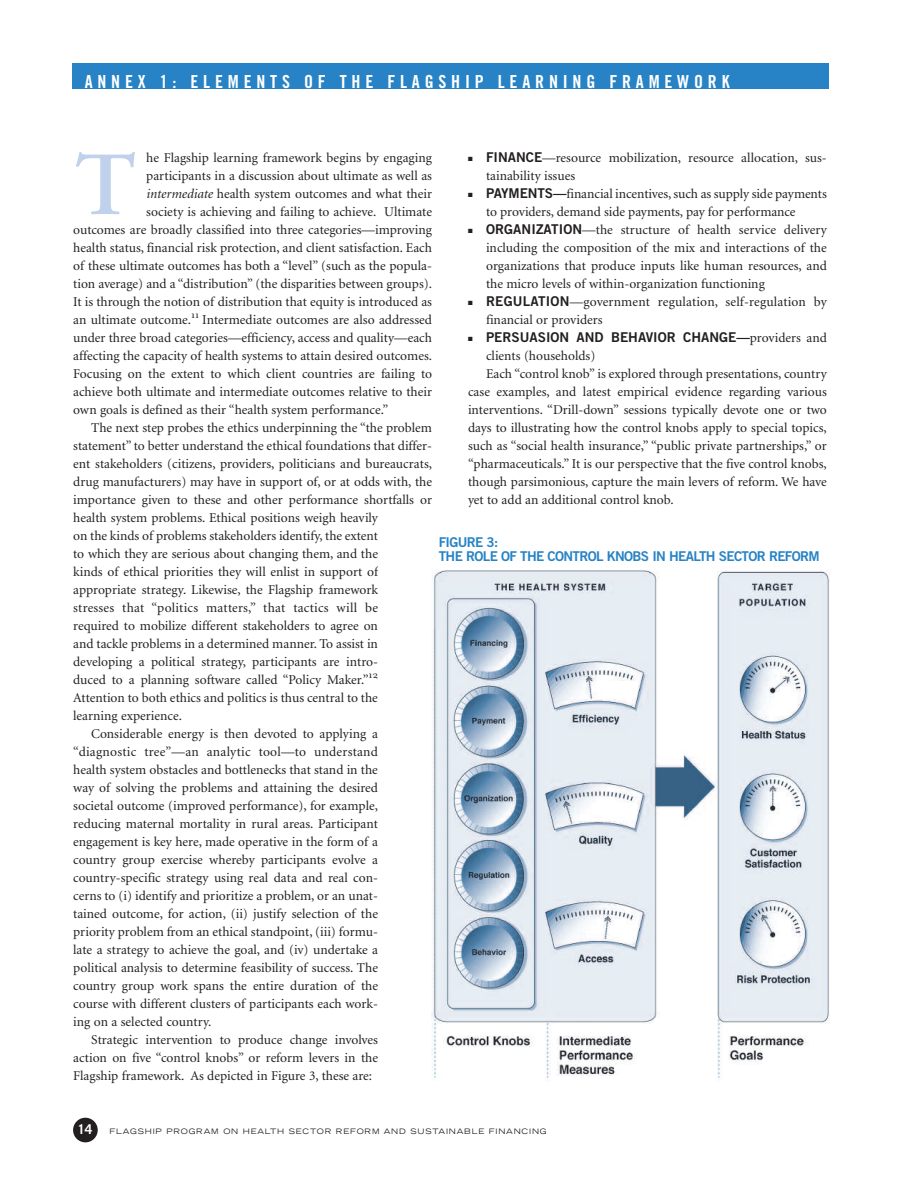
<style>
.page{position:relative;width:918px;height:1188px;background:#fff}
.page>*{position:absolute;margin:0;border:0;box-sizing:border-box;transform-origin:0 0}
.t1{font:90px "Adobe Garamond Semibold Os F";color:#c0d1eb}
.t2{font:18px "Trade Gothic Bold Cond Twenty";letter-spacing:.265em;color:#fff}
.t3{font:13.5px/18px "Minion";color:#231f20}
.t4{font:13.5px "Trade Gothic Bold Two";letter-spacing:-.05em;color:#2783c5}
.t5{font:13.5px "Minion";letter-spacing:.02em;color:#231f20}
.t6{font:13.5px "Trade Gothic Bold Two";color:#231f20}
.t7{font:700 13.5px "Trade Gothic";color:#fff}
.t8{font:expanded 7.5px "Trade Gothic LH";letter-spacing:.11em;color:#231f20}
.s1{font-family:"Trade Gothic Bold Two"}
.s2{font-family:"Minion"}
.s3{font-style:italic}
</style>
<div class="page">
<div style="left:73px;top:1118px;width:25px;height:24px;background:#231f20;border-radius:50%"></div>
<div style="left:72px;top:63px;width:756px;height:25px;background:#2783c5"></div>
<img style="left:431px;top:570px;width:399px;height:509px">
<h2 class="t2" style="left:85px;top:75px;width:647px">ANNEX 1: ELEMENTS OF THE FLAGSHIP LEARNING FRAMEWORK</h2>
<h1 class="t1" style="left:75px;top:150px;width:63px">T</h1>
<p class="t3" style="left:486px;top:150px;width:342px;text-indent:-18px">■ <span class="s1">FINANCE</span>—resource mobilization, resource allocation, sus&shy;tainability issues</p>
<p class="t3" style="left:486px;top:186px;width:342px;text-indent:-18px">■ <span class="s1">PAYMENTS—</span>financial incentives, such as supply side payments to providers, demand side payments, pay for performance</p>
<p class="t3" style="left:486px;top:222px;width:342px;text-align:justify;text-indent:-18px">■ <span class="s1">ORGANIZATION</span>—the structure of health service delivery including the composition of the mix and interactions of the organizations that produce inputs like human resources, and the micro levels of within-organization functioning</p>
<p class="t3" style="left:486px;top:294px;width:342px;text-indent:-18px">■ <span class="s1">REGULATION</span>—government regulation, self-regulation by financial or providers</p>
<p class="t6" style="left:468px;top:332px;width:360px">■ PERSUASION AND BEHAVIOR CHANGE—<span class="s2">providers and</span></p>
<p class="t3" style="left:486px;top:348px;width:111px">clients (households)</p>
<p class="t3" style="left:486px;top:366px;width:342px">Each “control knob” is explored through presentations, country</p>
<p class="t3" style="left:468px;top:384px;width:360px">case examples, and latest empirical evidence regarding various</p>
<p class="t3" style="left:468px;top:402px;width:360px">interventions. “Drill-down” sessions typically devote one or two</p>
<p class="t3" style="left:468px;top:420px;width:360px">days to illustrating how the control knobs apply to special topics,</p>
<p class="t3" style="left:468px;top:438px;width:360px">such as “social health insurance,” “public private partnerships,” or</p>
<p class="t3" style="left:468px;top:456px;width:360px">“pharmaceuticals.” It is our perspective that the five control knobs,</p>
<p class="t3" style="left:468px;top:474px;width:360px">though parsimonious, capture the main levers of reform. We have</p>
<p class="t3" style="left:468px;top:492px;width:207px">yet to add an additional control knob.</p>
<p class="t3" style="left:146px;top:150px;width:287px">he Flagship learning framework begins by engaging</p>
<p class="t3" style="left:146px;top:168px;width:287px">participants in a discussion about ultimate as well as</p>
<p class="t3" style="left:146px;top:186px;width:287px"><span class="s3">intermediate</span> health system outcomes and what their</p>
<p class="t3" style="left:146px;top:204px;width:287px">society is achieving and failing to achieve. Ultimate</p>
<p class="t3" style="left:73px;top:222px;width:360px">outcomes are broadly classified into three categories—improving</p>
<p class="t3" style="left:73px;top:240px;width:360px">health status, financial risk protection, and client satisfaction. Each</p>
<p class="t3" style="left:73px;top:258px;width:360px">of these ultimate outcomes has both a “level” (such as the popula-</p>
<p class="t3" style="left:73px;top:276px;width:360px">tion average) and a “distribution” (the disparities between groups).</p>
<p class="t3" style="left:73px;top:294px;width:360px">It is through the notion of distribution that equity is introduced as</p>
<p class="t3" style="left:73px;top:312px;width:360px">an ultimate outcome.<sup>11</sup> Intermediate outcomes are also addressed</p>
<p class="t3" style="left:73px;top:330px;width:360px">under three broad categories—efficiency, access and quality—each</p>
<p class="t3" style="left:73px;top:348px;width:360px">affecting the capacity of health systems to attain desired outcomes.</p>
<p class="t3" style="left:73px;top:366px;width:360px">Focusing on the extent to which client countries are failing to</p>
<p class="t3" style="left:73px;top:384px;width:360px">achieve both ultimate and intermediate outcomes relative to their</p>
<p class="t3" style="left:73px;top:402px;width:317px">own goals is defined as their “health system performance.”</p>
<p class="t3" style="left:91px;top:420px;width:342px">The next step probes the ethics underpinning the “the problem</p>
<p class="t3" style="left:73px;top:438px;width:360px">statement” to better understand the ethical foundations that differ-</p>
<p class="t3" style="left:73px;top:456px;width:360px">ent stakeholders (citizens, providers, politicians and bureaucrats,</p>
<p class="t3" style="left:73px;top:474px;width:360px">drug manufacturers) may have in support of, or at odds with, the</p>
<p class="t3" style="left:73px;top:492px;width:360px">importance given to these and other performance shortfalls or</p>
<p class="t3" style="left:73px;top:510px;width:306px">health system problems. Ethical positions weigh heavily</p>
<p class="t3" style="left:73px;top:528px;width:306px">on the kinds of problems stakeholders identify, the extent</p>
<p class="t3" style="left:73px;top:546px;width:306px">to which they are serious about changing them, and the</p>
<p class="t3" style="left:73px;top:564px;width:306px">kinds of ethical priorities they will enlist in support of</p>
<p class="t3" style="left:73px;top:582px;width:306px">appropriate strategy. Likewise, the Flagship framework</p>
<p class="t3" style="left:73px;top:600px;width:306px">stresses that “politics matters,” that tactics will be</p>
<p class="t3" style="left:73px;top:618px;width:306px">required to mobilize different stakeholders to agree on</p>
<p class="t3" style="left:73px;top:636px;width:306px">and tackle problems in a determined manner. To assist in</p>
<p class="t3" style="left:73px;top:654px;width:306px">developing a political strategy, participants are intro-</p>
<p class="t3" style="left:73px;top:672px;width:306px">duced to a planning software called “Policy Maker.”<sup>12</sup></p>
<p class="t3" style="left:73px;top:690px;width:306px">Attention to both ethics and politics is thus central to the</p>
<p class="t3" style="left:73px;top:708px;width:110px">learning experience.</p>
<p class="t3" style="left:91px;top:726px;width:288px">Considerable energy is then devoted to applying a</p>
<p class="t5" style="left:73px;top:746px;width:306px">“diagnostic tree”—an analytic tool—to understand</p>
<p class="t3" style="left:73px;top:762px;width:306px">health system obstacles and bottlenecks that stand in the</p>
<p class="t3" style="left:73px;top:780px;width:306px">way of solving the problems and attaining the desired</p>
<p class="t3" style="left:73px;top:798px;width:306px">societal outcome (improved performance), for example,</p>
<p class="t3" style="left:73px;top:816px;width:306px">reducing maternal mortality in rural areas. Participant</p>
<p class="t3" style="left:73px;top:834px;width:306px">engagement is key here, made operative in the form of a</p>
<p class="t3" style="left:73px;top:852px;width:306px">country group exercise whereby participants evolve a</p>
<p class="t3" style="left:73px;top:870px;width:306px">country-specific strategy using real data and real con-</p>
<p class="t3" style="left:73px;top:888px;width:306px">cerns to (i) identify and prioritize a problem, or an unat-</p>
<p class="t3" style="left:73px;top:906px;width:306px">tained outcome, for action, (ii) justify selection of the</p>
<p class="t3" style="left:73px;top:924px;width:306px">priority problem from an ethical standpoint, (iii) formu-</p>
<p class="t3" style="left:73px;top:942px;width:306px">late a strategy to achieve the goal, and (iv) undertake a</p>
<p class="t3" style="left:73px;top:960px;width:306px">political analysis to determine feasibility of success. The</p>
<p class="t3" style="left:73px;top:978px;width:306px">country group work spans the entire duration of the</p>
<p class="t3" style="left:73px;top:996px;width:306px">course with different clusters of participants each work-</p>
<p class="t3" style="left:73px;top:1014px;width:140px">ing on a selected country.</p>
<p class="t3" style="left:91px;top:1032px;width:288px">Strategic intervention to produce change involves</p>
<p class="t3" style="left:73px;top:1050px;width:306px">action on five “control knobs” or reform levers in the</p>
<p class="t3" style="left:73px;top:1068px;width:300px">Flagship framework. As depicted in Figure 3, these are:</p>
<p class="t4" style="left:439px;top:537px;width:61px">FIGURE 3:</p>
<p class="t4" style="left:439px;top:551px;width:382px">THE ROLE OF THE CONTROL KNOBS IN HEALTH SECTOR REFORM</p>
<p class="t7" style="left:77px;top:1124px;width:17px">14</p>
<p class="t8" style="left:110px;top:1129px;width:439px">FLAGSHIP PROGRAM ON HEALTH SECTOR REFORM AND SUSTAINABLE FINANCING</p>
</div>
